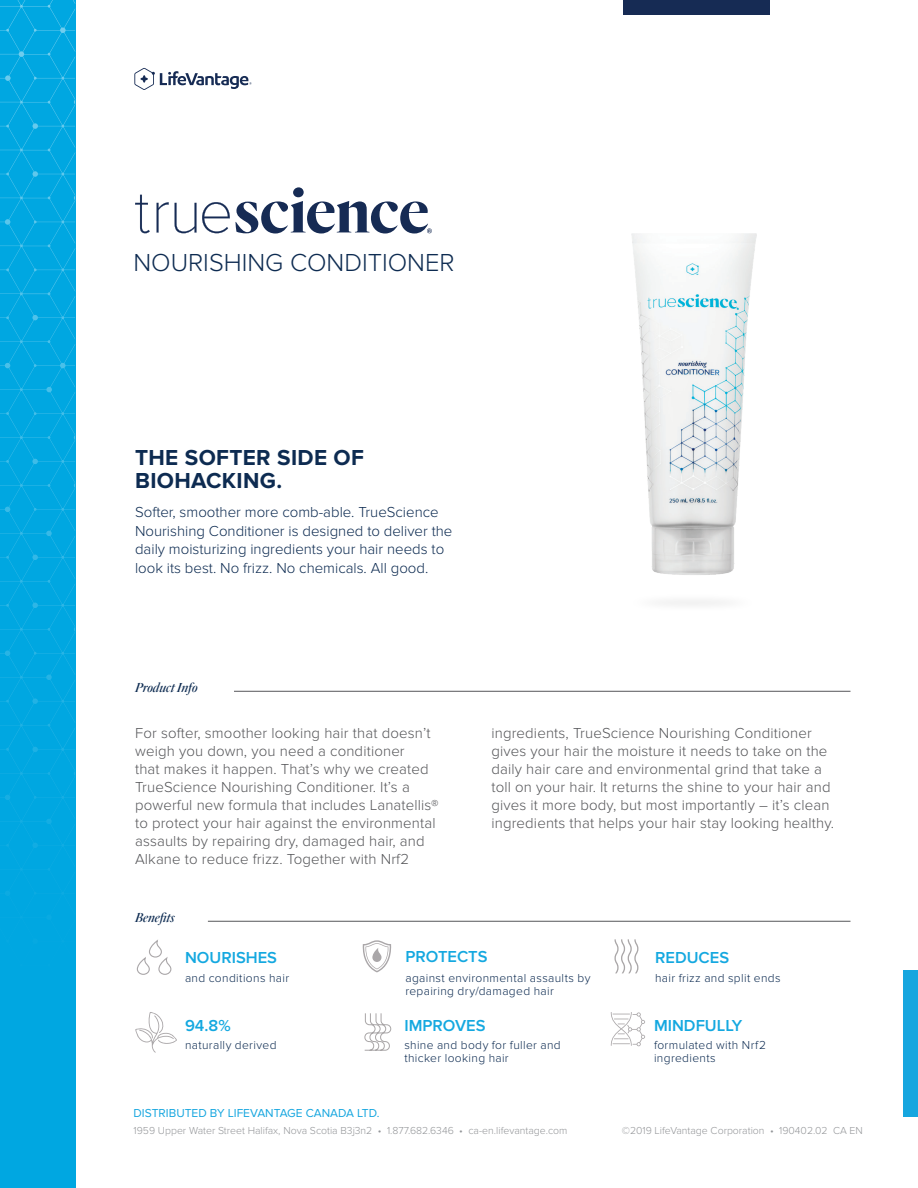
<style>
.page{position:relative;width:918px;height:1188px;background:#fff}
.page>*{position:absolute;margin:0;border:0;box-sizing:border-box;transform-origin:0 0}
.t1{font:300 25.5px "Proxima Nova";color:#0d2b51}
.t2{font:700 22.5px/22.5px "Proxima Nova";letter-spacing:.015em;color:#0d2b51}
.t3{font:600 16.5px "Proxima Nova";color:#14a8e0}
.t4{font:300 15px/18px "Proxima Nova";letter-spacing:.01em;color:#555659}
.t5{font:300 15px/18.8px "Proxima Nova";color:#0d2b51}
.t6{font:italic 500 13.5px "Quarto";color:#0d2b51}
.t7{font:300 12px/13.5px "Proxima Nova";letter-spacing:.03em;color:#0d2b51}
.t8{font:12px "Proxima Nova";color:#16a6df}
.t9{font:300 10.5px "Proxima Nova";color:#939598}
</style>
<div class="page">
<svg style="left:136px;top:939px;width:36px;height:36px"></svg>
<div style="left:0;top:0;width:75px;height:1187px;background:#00a7e1"></div>
<img style="left:0;top:0;width:75px;height:556px">
<svg style="left:134px;top:68px;width:118px;height:22px"></svg>
<div style="left:623px;top:0;width:147px;height:14px;background:#162b54"></div>
<div style="left:904px;top:970px;width:14px;height:147px;background:#16a6df"></div>
<hr style="left:208px;top:921px;width:642px;height:1px;background:#555659">
<img style="left:631px;top:233px;width:125px;height:340px">
<img style="left:660px;top:573px;width:66px;height:32px">
<svg style="left:362px;top:940px;width:30px;height:32px"></svg>
<svg style="left:135px;top:1012px;width:42px;height:41px"></svg>
<svg style="left:614px;top:939px;width:24px;height:34px"></svg>
<svg style="left:611px;top:1012px;width:34px;height:34px"></svg>
<hr style="left:234px;top:691px;width:616px;height:1px;background:#555659">
<svg style="left:364px;top:1013px;width:28px;height:38px"></svg>
<svg style="left:135px;top:195px;width:15px;height:38px"></svg>
<svg style="left:157px;top:202px;width:12px;height:31px"></svg>
<svg style="left:175px;top:187px;width:257px;height:47px"></svg>
<h1 class="t1" style="left:133px;top:248px;width:323px">NOURISHING CONDITIONER</h1>
<h2 class="t2" style="left:135px;top:447px;width:230px">THE SOFTER SIDE OF<br>BIOHACKING.</h2>
<p class="t5" style="left:135px;top:503px;width:319px">Softer, smoother more comb-able. TrueScience Nourishing Conditioner is designed to deliver the daily moisturizing ingredients your hair needs to look its best. No frizz. No chemicals. All good.</p>
<p class="t6" style="left:135px;top:678px;width:64px">Product Info</p>
<p class="t4" style="left:135px;top:724px;width:305px">For softer, smoother looking hair that doesn’t weigh you down, you need a conditioner<br>that makes it happen. That’s why we created TrueScience Nourishing Conditioner. It’s a powerful new formula that includes Lanatellis® to protect your hair against the environmental assaults by repairing dry, damaged hair, and Alkane to reduce frizz. Together with Nrf2</p>
<p class="t4" style="left:491px;top:724px;width:344px">ingredients, TrueScience Nourishing Conditioner gives your hair the moisture it needs to take on the daily hair care and environmental grind that take a toll on your hair. It returns the shine to your hair and gives it more body, but most importantly – it’s clean ingredients that helps your hair stay looking healthy.</p>
<p class="t6" style="left:135px;top:908px;width:41px">Benefits</p>
<p class="t3" style="left:185px;top:948px;width:94px">NOURISHES</p>
<p class="t7" style="left:185px;top:971px;width:106px">and conditions hair</p>
<p class="t3" style="left:185px;top:1016px;width:47px">94.8%</p>
<p class="t7" style="left:185px;top:1038px;width:93px">naturally derived</p>
<p class="t3" style="left:405px;top:947px;width:84px">PROTECTS</p>
<p class="t7" style="left:405px;top:971px;width:187px">against environmental assaults by repairing dry/damaged hair</p>
<p class="t3" style="left:404px;top:1016px;width:83px">IMPROVES</p>
<p class="t7" style="left:404px;top:1038px;width:158px">shine and body for fuller and thicker looking hair</p>
<p class="t3" style="left:655px;top:948px;width:76px">REDUCES</p>
<p class="t7" style="left:655px;top:972px;width:127px">hair frizz and split ends</p>
<p class="t3" style="left:654px;top:1016px;width:90px">MINDFULLY</p>
<p class="t7" style="left:654px;top:1038px;width:114px">formulated with Nrf2 ingredients</p>
<p class="t8" style="left:134px;top:1106px;width:248px">DISTRIBUTED BY LIFEVANTAGE CANADA LTD.</p>
<p class="t9" style="left:134px;top:1124px;width:435px">1959 Upper Water Street Halifax, Nova Scotia B3j3n2 • 1.877.682.6346 • ca-en.lifevantage.com</p>
<p class="t9" style="left:622px;top:1124px;width:242px">©2019 LifeVantage Corporation • 190402.02 CA EN</p>
</div>
